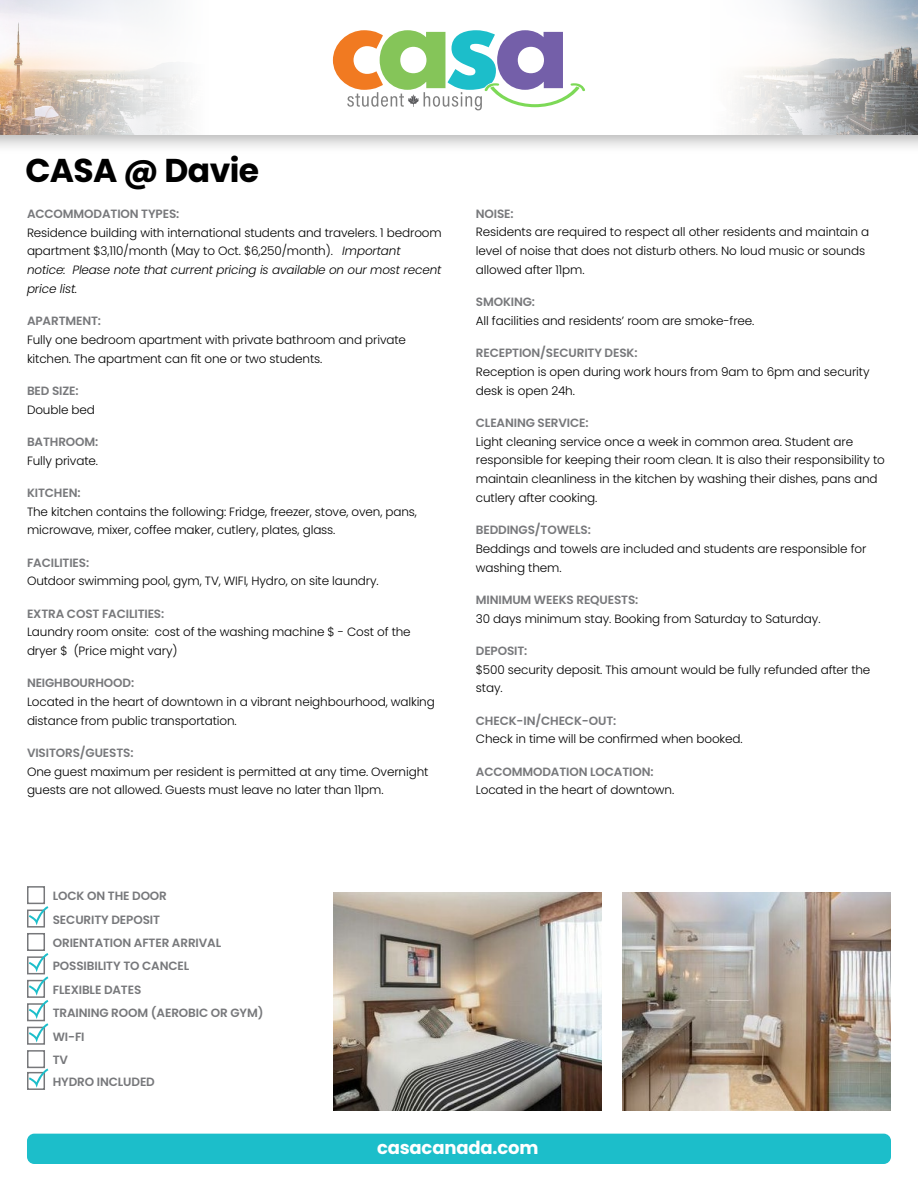
<style>
.page{position:relative;width:918px;height:1188px;background:#fff}
.page>*{position:absolute;margin:0;border:0;box-sizing:border-box;transform-origin:0 0}
.t1{font:700 33px "Poppins";letter-spacing:-.02em;color:#000}
.t2{font:700 18px "Poppins";letter-spacing:-.01em;color:#fff}
.t3{font:300 12px/18.8px "Poppins";letter-spacing:-.01em;color:#000}
.t4{font:600 12px/23.4px "Poppins";letter-spacing:-.01em;color:#77787b}
.s1{font-style:italic}
</style>
<div class="page">
<div style="left:0;top:0;width:918px;height:155px;background:#000;opacity:.3"></div>
<div style="left:0;top:0;width:918px;height:135px;background:#fff"></div>
<svg style="left:333px;top:30px;width:252px;height:80px"></svg>
<img style="left:0;top:0;width:185px;height:135px">
<img style="left:735px;top:0;width:183px;height:135px">
<div style="left:27px;top:1134px;width:864px;height:30px;background:#1cbeca;border-radius:7px"></div>
<div style="left:27px;top:886px;width:18px;height:18px;border:2px solid #77787b"></div>
<div style="left:27px;top:910px;width:18px;height:18px;border:2px solid #77787b"></div>
<div style="left:27px;top:933px;width:18px;height:18px;border:2px solid #77787b"></div>
<div style="left:27px;top:956px;width:18px;height:18px;border:2px solid #77787b"></div>
<div style="left:27px;top:980px;width:18px;height:18px;border:2px solid #77787b"></div>
<div style="left:27px;top:1003px;width:18px;height:18px;border:2px solid #77787b"></div>
<div style="left:27px;top:1027px;width:18px;height:18px;border:2px solid #77787b"></div>
<div style="left:27px;top:1050px;width:18px;height:18px;border:2px solid #77787b"></div>
<div style="left:27px;top:1072px;width:18px;height:18px;border:2px solid #77787b"></div>
<svg style="left:29px;top:906px;width:19px;height:19px"></svg>
<svg style="left:29px;top:953px;width:19px;height:89px"></svg>
<svg style="left:29px;top:1069px;width:19px;height:19px"></svg>
<img style="left:623px;top:892px;width:268px;height:218px">
<img style="left:333px;top:892px;width:268px;height:218px">
<h1 class="t1" style="left:26px;top:151px;width:235px">CASA @ Davie</h1>
<p class="t4" style="left:27px;top:202px;width:154px">ACCOMMODATION TYPES:</p>
<p class="t3" style="left:27px;top:223px;width:416px">Residence building with international students and travelers. 1 bedroom apartment $3,110/month (May to Oct. $6,250/month). <span class="s1">Important notice: Please note that current pricing is available on our most recent price list.</span></p>
<p class="t4" style="left:27px;top:309px;width:76px">APARTMENT:</p>
<p class="t3" style="left:27px;top:330px;width:381px">Fully one bedroom apartment with private bathroom and private kitchen. The apartment can fit one or two students.</p>
<p class="t4" style="left:27px;top:379px;width:53px">BED SIZE:</p>
<p class="t3" style="left:27px;top:400px;width:69px">Double bed</p>
<p class="t4" style="left:27px;top:430px;width:73px">BATHROOM:</p>
<p class="t3" style="left:27px;top:451px;width:73px">Fully private.</p>
<p class="t4" style="left:27px;top:481px;width:55px">KITCHEN:</p>
<p class="t3" style="left:27px;top:502px;width:392px">The kitchen contains the following: Fridge, freezer, stove, oven, pans, microwave, mixer, coffee maker, cutlery, plates, glass.</p>
<p class="t4" style="left:27px;top:551px;width:64px">FACILITIES:</p>
<p class="t3" style="left:27px;top:572px;width:353px">Outdoor swimming pool, gym, TV, WIFI, Hydro, on site laundry.</p>
<p class="t4" style="left:27px;top:602px;width:139px">EXTRA COST FACILITIES:</p>
<p class="t3" style="left:27px;top:623px;width:385px">Laundry room onsite: cost of the washing machine $ - Cost of the dryer $ (Price might vary)</p>
<p class="t4" style="left:27px;top:671px;width:109px">NEIGHBOURHOOD:</p>
<p class="t3" style="left:27px;top:692px;width:409px">Located in the heart of downtown in a vibrant neighbourhood, walking distance from public transportation.</p>
<p class="t4" style="left:27px;top:741px;width:108px">VISITORS/GUESTS:</p>
<p class="t3" style="left:27px;top:762px;width:403px">One guest maximum per resident is permitted at any time. Overnight guests are not allowed. Guests must leave no later than 11pm.</p>
<p class="t4" style="left:476px;top:202px;width:39px">NOISE:</p>
<p class="t3" style="left:476px;top:223px;width:395px">Residents are required to respect all other residents and maintain a level of noise that does not disturb others. No loud music or sounds allowed after 11pm.</p>
<p class="t4" style="left:476px;top:290px;width:61px">SMOKING:</p>
<p class="t3" style="left:476px;top:311px;width:280px">All facilities and residents’ room are smoke-free.</p>
<p class="t4" style="left:476px;top:341px;width:163px">RECEPTION/SECURITY DESK:</p>
<p class="t3" style="left:476px;top:362px;width:395px">Reception is open during work hours from 9am to 6pm and security desk is open 24h.</p>
<p class="t4" style="left:476px;top:411px;width:114px">CLEANING SERVICE:</p>
<p class="t3" style="left:476px;top:432px;width:411px">Light cleaning service once a week in common area. Student are responsible for keeping their room clean. It is also their responsibility to maintain cleanliness in the kitchen by washing their dishes, pans and cutlery after cooking.</p>
<p class="t4" style="left:476px;top:518px;width:117px">BEDDINGS/TOWELS:</p>
<p class="t3" style="left:476px;top:539px;width:392px">Beddings and towels are included and students are responsible for washing them.</p>
<p class="t4" style="left:476px;top:588px;width:164px">MINIMUM WEEKS REQUESTS:</p>
<p class="t3" style="left:476px;top:609px;width:346px">30 days minimum stay. Booking from Saturday to Saturday.</p>
<p class="t4" style="left:476px;top:639px;width:53px">DEPOSIT:</p>
<p class="t3" style="left:476px;top:660px;width:396px">$500 security deposit. This amount would be fully refunded after the stay.</p>
<p class="t4" style="left:476px;top:709px;width:142px">CHECK-IN/CHECK-OUT:</p>
<p class="t3" style="left:476px;top:730px;width:268px">Check in time will be confirmed when booked.</p>
<p class="t4" style="left:476px;top:760px;width:179px">ACCOMMODATION LOCATION:</p>
<p class="t3" style="left:476px;top:781px;width:200px">Located in the heart of downtown.</p>
<p class="t4" style="left:53px;top:884px;width:212px">LOCK ON THE DOOR<br>SECURITY DEPOSIT<br>ORIENTATION AFTER ARRIVAL<br>POSSIBILITY TO CANCEL<br>FLEXIBLE DATES<br>TRAINING ROOM (AEROBIC OR GYM)<br>WI-FI<br>TV</p>
<p class="t4" style="left:53px;top:1070px;width:104px">HYDRO INCLUDED</p>
<h2 class="t2" style="left:377px;top:1137px;width:163px">casacanada.com</h2>
</div>
